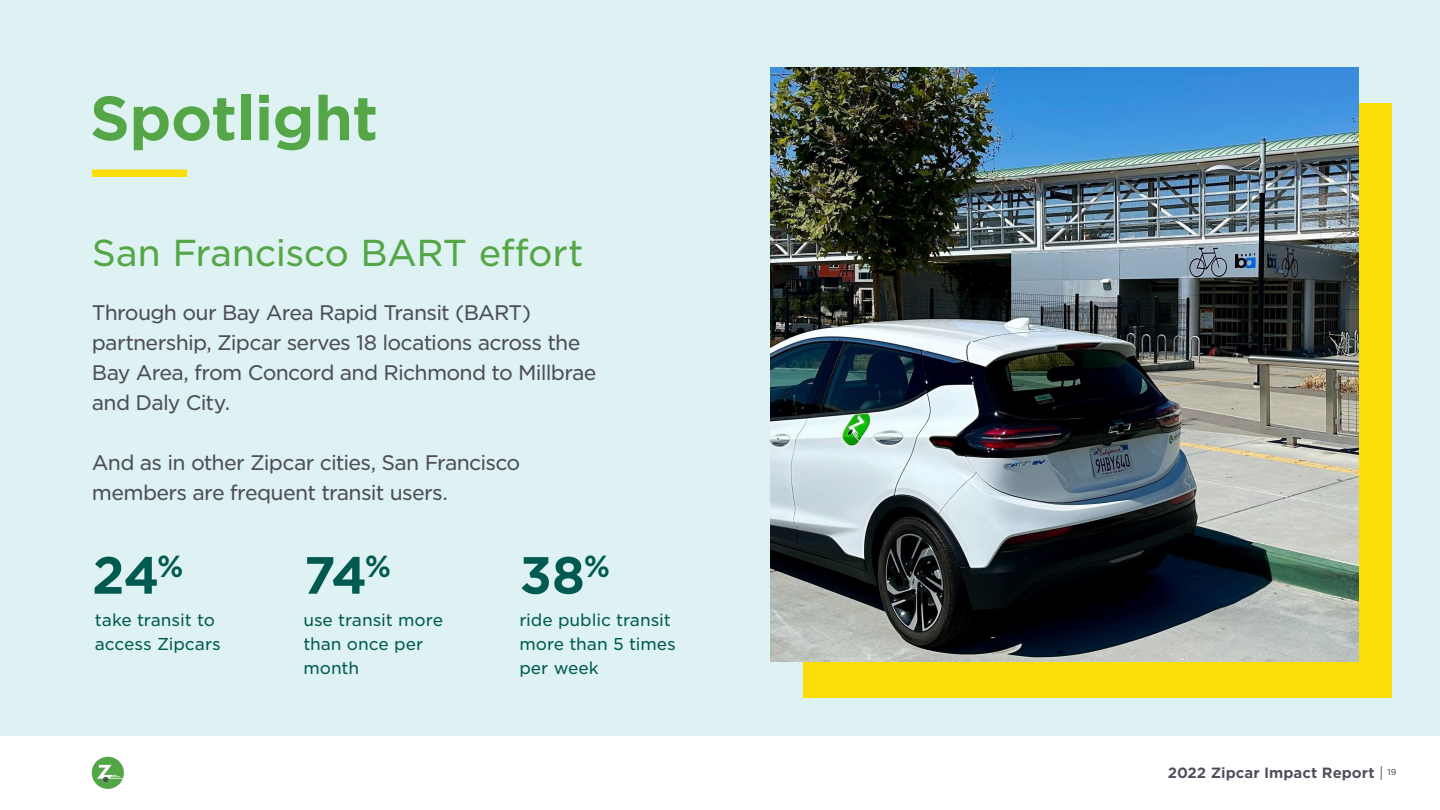
<style>
.page{position:relative;width:1440px;height:810px;background:#fff}
.page>*{position:absolute;margin:0;border:0;box-sizing:border-box;transform-origin:0 0}
.t1{font:700 60px "Gotham S Sm";letter-spacing:-.02em;color:#55a646}
.t2{font:700 50.25px "Gotham S Sm";color:#005a4f}
.t3{font:36px "Gotham S Sm";letter-spacing:-.015em;color:#55a646}
.t4{font:20.25px/30px "Gotham S Sm";letter-spacing:-.035em;color:#4e4d5a}
.t5{font:16.5px/24px "Gotham S Sm";letter-spacing:-.005em;color:#005a4f}
.t6{font:700 14.25px "Gotham S Sm";color:#4e4d5a}
.t7{font:8.25px "Gotham S Sm";color:#4e4d5a}
.s1{font-weight:300}
</style>
<div class="page">
<div style="left:0;top:0;width:1440px;height:736px;background:#def2f3"></div>
<div style="left:803px;top:103px;width:589px;height:595px;background:#fbdd07"></div>
<img style="left:770px;top:67px;width:589px;height:595px">
<div style="left:92px;top:170px;width:95px;height:7px;background:#fbdd07"></div>
<svg style="left:90px;top:755px;width:36px;height:36px"></svg>
<div style="left:92px;top:757px;width:32px;height:32px;background:#53a645;border-radius:50%"></div>
<svg style="left:97px;top:765px;width:26px;height:17px"></svg>
<p class="t1" style="left:90px;top:77px;width:290px">Spotlight</p>
<p class="t3" style="left:92px;top:228px;width:493px">San Francisco BART effort</p>
<p class="t4" style="left:92px;top:297px;width:506px">Through our Bay Area Rapid Transit (BART) partnership, Zipcar serves 18 locations across the Bay Area, from Concord and Richmond to Millbrae and Daly City.</p>
<p class="t4" style="left:92px;top:447px;width:430px">And as in other Zipcar cities, San Francisco members are frequent transit users.</p>
<p class="t2" style="left:92px;top:541px;width:93px">24<sup>%</sup></p>
<p class="t2" style="left:303px;top:541px;width:89px">74<sup>%</sup></p>
<p class="t2" style="left:519px;top:541px;width:92px">38<sup>%</sup></p>
<p class="t5" style="left:95px;top:608px;width:127px">take transit to access Zipcars</p>
<p class="t5" style="left:303px;top:608px;width:141px">use transit more than once per month</p>
<p class="t5" style="left:519px;top:608px;width:158px">ride public transit more than 5 times per week</p>
<p class="t6" style="left:1168px;top:763px;width:217px">2022 Zipcar Impact Report <span class="s1">|</span></p>
<p class="t7" style="left:1388px;top:766px;width:10px">19</p>
</div>
